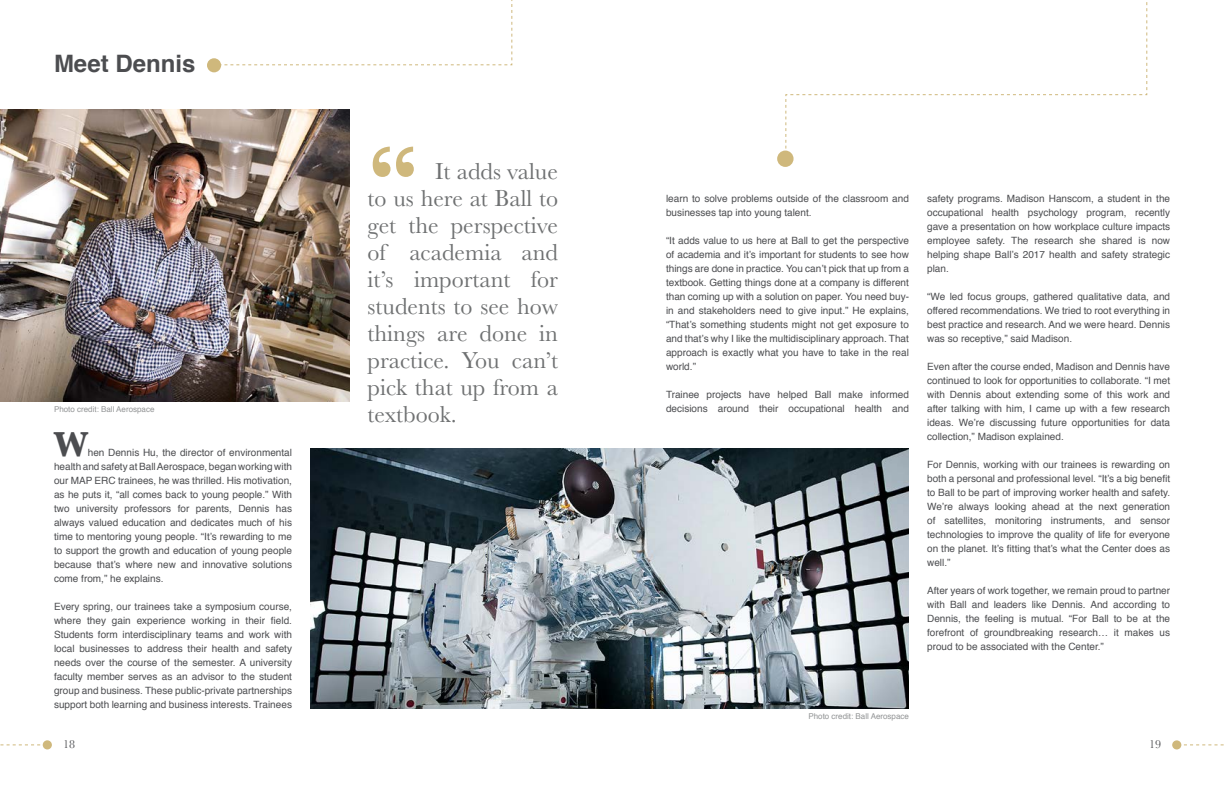
<style>
.page{position:relative;width:1224px;height:792px;background:#fff}
.page>*{position:absolute;margin:0;border:0;box-sizing:border-box;transform-origin:0 0}
.t1{font:700 87px "Baskerville";color:#cfb87c}
.t2{font:700 36px "Baskerville";color:#4c4d50}
.t3{font:24px/27px "Baskerville";color:#6f7172;text-align:justify}
.t4{font:700 24px "Helvetica";color:#4c4d50}
.t5{font:12px "Baskerville";color:#4c4d50}
.t6{font:10px/14px "Helvetica";color:#4c4d50;text-align:justify}
.t7{font:8px "Helvetica";color:#929495}
</style>
<div class="page">
<div style="left:43px;top:740px;width:9px;height:9px;background:#cfb87c;border-radius:50%"></div>
<div style="left:1172px;top:740px;width:9px;height:9px;background:#cfb87c;border-radius:50%"></div>
<svg style="left:0;top:744px;width:43px;height:1px"></svg>
<svg style="left:1181px;top:744px;width:43px;height:1px"></svg>
<svg style="left:218px;top:0;width:295px;height:66px"></svg>
<div style="left:207px;top:58px;width:14px;height:14px;background:#cfb87c;border-radius:50%"></div>
<img style="left:0;top:110px;width:349px;height:291px">
<svg style="left:785px;top:2px;width:363px;height:151px"></svg>
<div style="left:777px;top:151px;width:17px;height:16px;background:#cfb87c;border-radius:50%"></div>
<img style="left:310px;top:448px;width:599px;height:261px">
<h3 class="t4" style="left:54px;top:44px;width:143px">Meet Dennis</h3>
<p class="t7" style="left:54px;top:403px;width:102px">Photo credit: Ball Aerospace</p>
<h2 class="t2" style="left:54px;top:419px;width:35px">W</h2>
<p class="t6" style="left:54px;top:446px;width:239px;text-indent:34px">hen Dennis Hu, the director of environmental health and safety at Ball Aerospace, began working with our MAP ERC trainees, he was thrilled. His motivation, as he puts it, “all comes back to young people.” With two university professors for parents, Dennis has always valued education and dedicates much of his time to mentoring young people. “It’s rewarding to me to support the growth and education of young people because that’s where new and innovative solutions come from,” he explains.</p>
<p class="t6" style="left:54px;top:600px;width:240px">Every spring, our trainees take a symposium course, where they gain experience working in their field.<br>Students form interdisciplinary teams and work with local businesses to address their health and safety needs over the course of the semester. A university faculty member serves as an advisor to the student group and business. These public-private partnerships support both learning and business interests. Trainees</p>
<h1 class="t1" style="left:367px;top:116px;width:53px">“</h1>
<h3 class="t3" style="left:368px;top:158px;width:192px;text-indent:68px">It adds value to us here at Ball to get the perspective of academia and it’s important for students to see how things are done in practice. You can’t pick that up from a textbook.</h3>
<p class="t6" style="left:666px;top:192px;width:244px">learn to solve problems outside of the classroom and businesses tap into young talent.</p>
<p class="t6" style="left:666px;top:234px;width:244px">“It adds value to us here at Ball to get the perspective of academia and it’s important for students to see how things are done in practice. You can’t pick that up from a textbook. Getting things done at a company is different than coming up with a solution on paper. You need buy&shy;in and stakeholders need to give input.” He explains, “That’s something students might not get exposure to and that’s why I like the multidisciplinary approach. That approach is exactly what you have to take in the real world.”</p>
<p class="t6" style="left:666px;top:388px;width:244px">Trainee projects have helped Ball make informed decisions around their occupational health and</p>
<p class="t6" style="left:927px;top:192px;width:245px">safety programs. Madison Hanscom, a student in the occupational health psychology program, recently gave a presentation on how workplace culture impacts employee safety. The research she shared is now helping shape Ball’s 2017 health and safety strategic plan.</p>
<p class="t6" style="left:927px;top:290px;width:245px">“We led focus groups, gathered qualitative data, and offered recommendations. We tried to root everything in best practice and research. And we were heard. Dennis was so receptive,” said Madison.</p>
<p class="t6" style="left:927px;top:360px;width:245px">Even after the course ended, Madison and Dennis have continued to look for opportunities to collaborate. “I met with Dennis about extending some of this work and after talking with him, I came up with a few research ideas. We’re discussing future opportunities for data collection,” Madison explained.</p>
<p class="t6" style="left:927px;top:458px;width:245px">For Dennis, working with our trainees is rewarding on both a personal and professional level. “It’s a big benefit to Ball to be part of improving worker health and safety.<br>We’re always looking ahead at the next generation of satellites, monitoring instruments, and sensor technologies to improve the quality of life for everyone on the planet. It’s fitting that’s what the Center does as well.”</p>
<p class="t6" style="left:927px;top:584px;width:245px">After years of work together, we remain proud to partner with Ball and leaders like Dennis. And according to Dennis, the feeling is mutual. “For Ball to be at the forefront of groundbreaking research… it makes us proud to be associated with the Center.”</p>
<p class="t7" style="left:808px;top:710px;width:102px">Photo credit: Ball Aerospace</p>
<p class="t5" style="left:63px;top:737px;width:13px">18</p>
<p class="t5" style="left:1149px;top:737px;width:13px">19</p>
</div>
